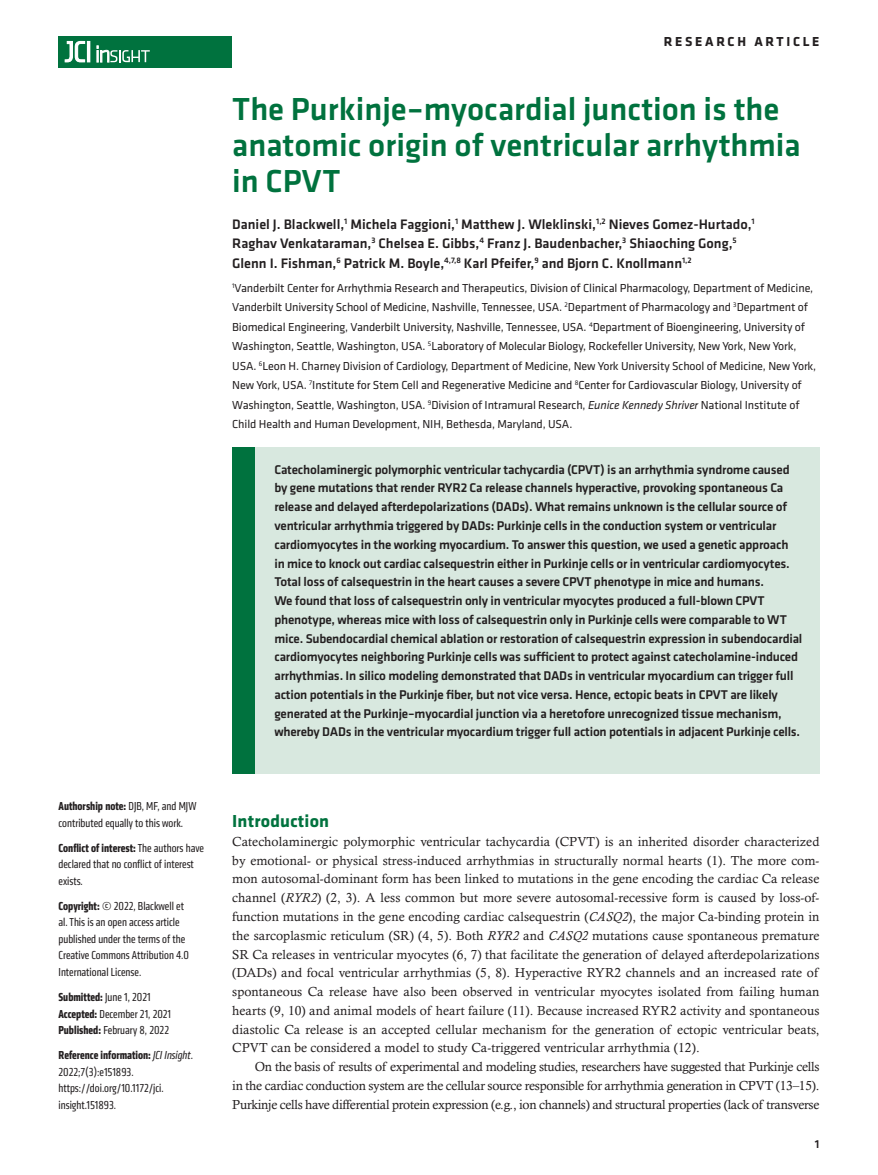
<style>
.page{position:relative;width:878px;height:1175px;background:#fff}
.page>*{position:absolute;margin:0;border:0;box-sizing:border-box;transform-origin:0 0}
.t1{font:500 33px/36px "Klavika Basic";color:#00723e}
.t2{font:700 18px "Klavika";letter-spacing:.01em;color:#00723e}
.t3{font:500 14.25px/19.5px "Klavika Basic";color:#231f20}
.t4{font:700 13.5px "Klavika Basic";letter-spacing:.2em;color:#231f20}
.t5{font:13.2px/18.8px "Calisto MT Std";letter-spacing:-.015em;color:#231f20;text-align:justify}
.t6{font:500 13.2px/18.8px "Klavika Basic";letter-spacing:-.015em;color:#231f20}
.t7{font:12px/19.5px "Klavika";letter-spacing:-.01em;color:#231f20}
.t8{font:condensed 12px/16.5px "Klavika";color:#231f20}
.t9{font:500 12px "Klavika Basic";color:#231f20}
.s1{font-weight:700}
.s2{font-style:italic}
</style>
<div class="page">
<div style="left:59px;top:36px;width:173px;height:31px;background:#00723e"></div>
<hr style="left:87px;top:41px;width:3px;height:21px;background:#fff">
<svg style="left:64px;top:41px;width:21px;height:22px"></svg>
<svg style="left:97px;top:46px;width:53px;height:16px"></svg>
<div style="left:232px;top:447px;width:587px;height:327px;background:#d8e8df"></div>
<div style="left:232px;top:447px;width:22px;height:327px;background:#00723e"></div>
<p class="t8" style="left:59px;top:798px;width:139px"><span class="s1">Authorship note:</span> DJB, MF, and MJW contributed equally to this work.</p>
<p class="t8" style="left:59px;top:839px;width:147px"><span class="s1">Conflict of interest:</span> The authors have declared that no conflict of interest exists.</p>
<p class="t8" style="left:59px;top:897px;width:132px"><span class="s1">Copyright:</span> © 2022, Blackwell et al. This is an open access article published under the terms of the<br>Creative Commons Attribution 4.0<br>International License.</p>
<p class="t8" style="left:59px;top:988px;width:114px"><span class="s1">Submitted:</span> June 1, 2021<br><span class="s1">Accepted:</span> December 21, 2021<br><span class="s1">Published:</span> February 8, 2022</p>
<p class="t8" style="left:59px;top:1046px;width:136px"><span class="s1">Reference information:</span> <span class="s2">JCI Insight</span>.<br>2022;7(3):e151893. https://doi.org/10.1172/jci. insight.151893.</p>
<p class="t4" style="left:663px;top:32px;width:157px">RESEARCH ARTICLE</p>
<h1 class="t1" style="left:232px;top:91px;width:570px">The Purkinje–myocardial junction is the anatomic origin of ventricular arrhythmia in CPVT</h1>
<p class="t3" style="left:232px;top:214px;width:524px">Daniel J. Blackwell,<sup>1</sup> Michela Faggioni,<sup>1</sup> Matthew J. Wleklinski,<sup>1,2</sup> Nieves Gomez-Hurtado,<sup>1<br></sup>Raghav Venkataraman,<sup>3</sup> Chelsea E. Gibbs,<sup>4</sup> Franz J. Baudenbacher,<sup>3</sup> Shiaoching Gong,<sup>5<br></sup>Glenn I. Fishman,<sup>6</sup> Patrick M. Boyle,<sup>4,7,8</sup> Karl Pfeifer,<sup>9</sup> and Bjorn C. Knollmann<sup>1,2</sup></p>
<p class="t7" style="left:232px;top:277px;width:585px"><sup>1</sup>Vanderbilt Center for Arrhythmia Research and Therapeutics, Division of Clinical Pharmacology, Department of Medicine, Vanderbilt University School of Medicine, Nashville, Tennessee, USA. <sup>2</sup>Department of Pharmacology and <sup>3</sup>Department of Biomedical Engineering, Vanderbilt University, Nashville, Tennessee, USA. <sup>4</sup>Department of Bioengineering, University of Washington, Seattle, Washington, USA. <sup>5</sup>Laboratory of Molecular Biology, Rockefeller University, New York, New York, USA. <sup>6</sup>Leon H. Charney Division of Cardiology, Department of Medicine, New York University School of Medicine, New York, New York, USA. <sup>7</sup>Institute for Stem Cell and Regenerative Medicine and <sup>8</sup>Center for Cardiovascular Biology, University of Washington, Seattle, Washington, USA. <sup>9</sup>Division of Intramural Research, <span class="s2">Eunice Kennedy Shriver</span> National Institute of Child Health and Human Development, NIH, Bethesda, Maryland, USA.</p>
<p class="t6" style="left:274px;top:459px;width:529px">Catecholaminergic polymorphic ventricular tachycardia (CPVT) is an arrhythmia syndrome caused by gene mutations that render RYR2 Ca release channels hyperactive, provoking spontaneous Ca release and delayed afterdepolarizations (DADs). What remains unknown is the cellular source of ventricular arrhythmia triggered by DADs: Purkinje cells in the conduction system or ventricular cardiomyocytes in the working myocardium. To answer this question, we used a genetic approach<br>in mice to knock out cardiac calsequestrin either in Purkinje cells or in ventricular cardiomyocytes.<br>Total loss of calsequestrin in the heart causes a severe CPVT phenotype in mice and humans.<br>We found that loss of calsequestrin only in ventricular myocytes produced a full-blown CPVT phenotype, whereas mice with loss of calsequestrin only in Purkinje cells were comparable to WT mice. Subendocardial chemical ablation or restoration of calsequestrin expression in subendocardial cardiomyocytes neighboring Purkinje cells was sufficient to protect against catecholamine-induced arrhythmias. In silico modeling demonstrated that DADs in ventricular myocardium can trigger full action potentials in the Purkinje fiber, but not vice versa. Hence, ectopic beats in CPVT are likely generated at the Purkinje–myocardial junction via a heretofore unrecognized tissue mechanism, whereby DADs in the ventricular myocardium trigger full action potentials in adjacent Purkinje cells.</p>
<h2 class="t2" style="left:232px;top:808px;width:98px">Introduction</h2>
<p class="t5" style="left:232px;top:832px;width:588px">Catecholaminergic polymorphic ventricular tachycardia (CPVT) is an inherited disorder characterized by emotional- or physical stress-induced arrhythmias in structurally normal hearts (1). The more com&shy;mon autosomal-dominant form has been linked to mutations in the gene encoding the cardiac Ca release channel (<span class="s2">RYR2</span>) (2, 3). A less common but more severe autosomal-recessive form is caused by loss-of&shy;function mutations in the gene encoding cardiac calsequestrin (<span class="s2">CASQ2</span>), the major Ca-binding protein in the sarcoplasmic reticulum (SR) (4, 5). Both <span class="s2">RYR2</span> and <span class="s2">CASQ2</span> mutations cause spontaneous premature SR Ca releases in ventricular myocytes (6, 7) that facilitate the generation of delayed afterdepolarizations (DADs) and focal ventricular arrhythmias (5, 8). Hyperactive RYR2 channels and an increased rate of spontaneous Ca release have also been observed in ventricular myocytes isolated from failing human hearts (9, 10) and animal models of heart failure (11). Because increased RYR2 activity and spontaneous diastolic Ca release is an accepted cellular mechanism for the generation of ectopic ventricular beats, CPVT can be considered a model to study Ca-triggered ventricular arrhythmia (12).</p>
<p class="t5" style="left:232px;top:1057px;width:588px;text-indent:22px">On the basis of results of experimental and modeling studies, researchers have suggested that Purkinje cells in the cardiac conduction system are the cellular source responsible for arrhythmia generation in CPVT (13–15).<br>Purkinje cells have differential protein expression (e.g., ion channels) and structural properties (lack of transverse</p>
<p class="t9" style="left:814px;top:1135px;width:6px">1</p>
</div>
